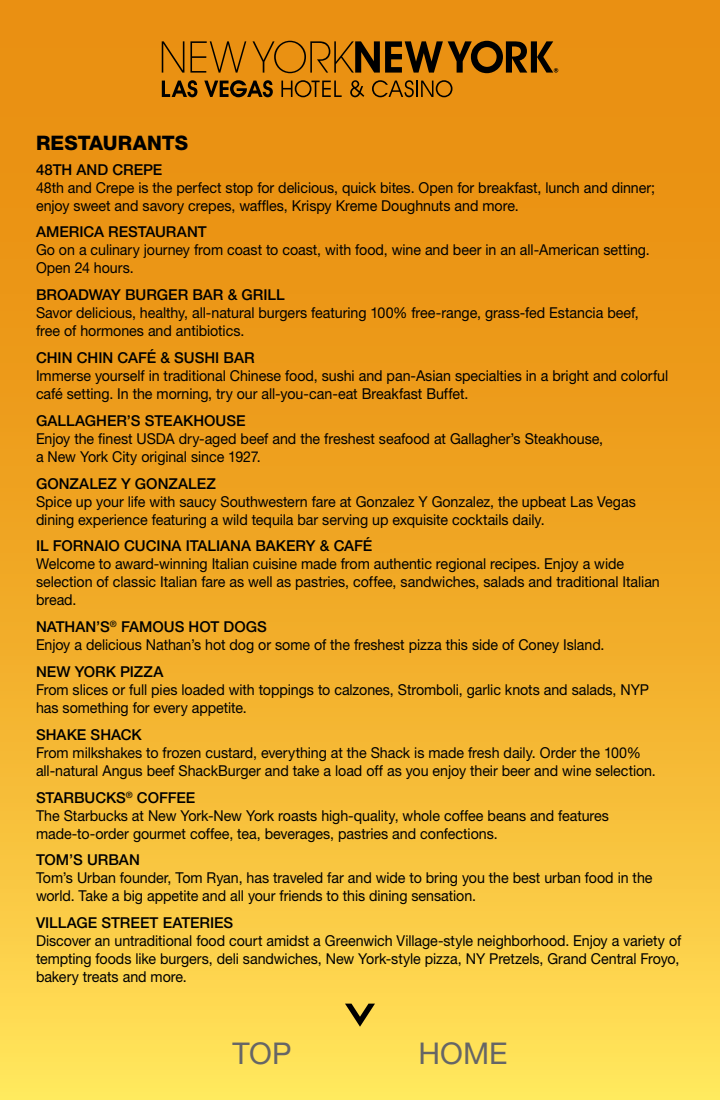
<style>
.page{position:relative;width:720px;height:1100px;background:#fff}
.page>*{position:absolute;margin:0;border:0;box-sizing:border-box;transform-origin:0 0}
.t1{font:30px "Helvetica Neue LT Std";color:#666}
.t2{font:800 20px "Helvetica Neue LT Std";letter-spacing:.005em;color:#000}
.Descriptor{font:15px/18px "Helvetica Neue LT Std";letter-spacing:-.005em;color:#000;scale:.95 1}
.t3{font:500 15px "Helvetica Neue LT Std";color:#000}
</style>
<div class="page">
<div style="left:0;top:0;width:720px;height:1100px;background:linear-gradient(to bottom,#e68204,#fed951)"></div>
<svg style="left:345px;top:1004px;width:30px;height:23px"></svg>
<svg style="left:162px;top:41px;width:22px;height:32px"></svg>
<svg style="left:190px;top:41px;width:56px;height:32px"></svg>
<svg style="left:162px;top:80px;width:35px;height:17px"></svg>
<svg style="left:204px;top:80px;width:69px;height:17px"></svg>
<svg style="left:281px;top:80px;width:61px;height:17px"></svg>
<svg style="left:350px;top:80px;width:14px;height:17px"></svg>
<svg style="left:372px;top:80px;width:80px;height:17px"></svg>
<svg style="left:253px;top:41px;width:305px;height:32px"></svg>
<p class="t2" style="left:36px;top:131px;width:154px">RESTAURANTS</p>
<p class="t3" style="left:36px;top:160px;width:128px">48TH AND CREPE</p>
<p class="Descriptor" style="left:36px;top:178px;width:653px">48th and Crepe is the perfect stop for delicious, quick bites. Open for breakfast, lunch and dinner; enjoy sweet and savory crepes, waffles, Krispy Kreme Doughnuts and more.</p>
<p class="t3" style="left:36px;top:223px;width:172px">AMERICA RESTAURANT</p>
<p class="Descriptor" style="left:36px;top:241px;width:648px">Go on a culinary journey from coast to coast, with food, wine and beer in an all-American setting.<br>Open 24 hours.</p>
<p class="t3" style="left:36px;top:286px;width:250px">BROADWAY BURGER BAR &amp; GRILL</p>
<p class="Descriptor" style="left:36px;top:304px;width:636px">Savor delicious, healthy, all-natural burgers featuring 100% free-range, grass-fed Estancia beef, free of hormones and antibiotics.</p>
<p class="t3" style="left:36px;top:349px;width:220px">CHIN CHIN CAFÉ &amp; SUSHI BAR</p>
<p class="Descriptor" style="left:36px;top:366px;width:667px">Immerse yourself in traditional Chinese food, sushi and pan-Asian specialties in a bright and colorful café setting. In the morning, try our all-you-can-eat Breakfast Buffet.</p>
<p class="t3" style="left:36px;top:411px;width:211px">GALLAGHER’S STEAKHOUSE</p>
<p class="Descriptor" style="left:36px;top:429px;width:599px">Enjoy the finest USDA dry-aged beef and the freshest seafood at Gallagher’s Steakhouse, a New York City original since 1927.</p>
<p class="t3" style="left:36px;top:474px;width:181px">GONZALEZ Y GONZALEZ</p>
<p class="Descriptor" style="left:36px;top:492px;width:633px">Spice up your life with saucy Southwestern fare at Gonzalez Y Gonzalez, the upbeat Las Vegas dining experience featuring a wild tequila bar serving up exquisite cocktails daily.</p>
<p class="t3" style="left:36px;top:537px;width:338px">IL FORNAIO CUCINA ITALIANA BAKERY &amp; CAFÉ</p>
<p class="Descriptor" style="left:36px;top:555px;width:658px">Welcome to award-winning Italian cuisine made from authentic regional recipes. Enjoy a wide selection of classic Italian fare as well as pastries, coffee, sandwiches, salads and traditional Italian bread.</p>
<p class="t3" style="left:36px;top:618px;width:232px">NATHAN’S<sup>®</sup> FAMOUS HOT DOGS</p>
<p class="Descriptor" style="left:36px;top:636px;width:600px">Enjoy a delicious Nathan’s hot dog or some of the freshest pizza this side of Coney Island.</p>
<p class="t3" style="left:36px;top:663px;width:129px">NEW YORK PIZZA</p>
<p class="Descriptor" style="left:36px;top:680px;width:647px">From slices or full pies loaded with toppings to calzones, Stromboli, garlic knots and salads, NYP has something for every appetite.</p>
<p class="t3" style="left:36px;top:725px;width:107px">SHAKE SHACK</p>
<p class="Descriptor" style="left:36px;top:743px;width:654px">From milkshakes to frozen custard, everything at the Shack is made fresh daily. Order the 100% all-natural Angus beef ShackBurger and take a load off as you enjoy their beer and wine selection.</p>
<p class="t3" style="left:36px;top:788px;width:161px">STARBUCKS<sup>®</sup> COFFEE</p>
<p class="Descriptor" style="left:36px;top:806px;width:605px">The Starbucks at New York-New York roasts high-quality, whole coffee beans and features made-to-order gourmet coffee, tea, beverages, pastries and confections.</p>
<p class="t3" style="left:36px;top:851px;width:105px">TOM’S URBAN</p>
<p class="Descriptor" style="left:36px;top:869px;width:650px">Tom’s Urban founder, Tom Ryan, has traveled far and wide to bring you the best urban food in the world. Take a big appetite and all your friends to this dining sensation.</p>
<p class="t3" style="left:36px;top:914px;width:199px">VILLAGE STREET EATERIES</p>
<p class="Descriptor" style="left:36px;top:932px;width:681px">Discover an untraditional food court amidst a Greenwich Village-style neighborhood. Enjoy a variety of tempting foods like burgers, deli sandwiches, New York-style pizza, NY Pretzels, Grand Central Froyo, bakery treats and more.</p>
<p class="t1" style="left:233px;top:1035px;width:60px">TOP</p>
<p class="t1" style="left:418px;top:1035px;width:91px">HOME</p>
</div>
